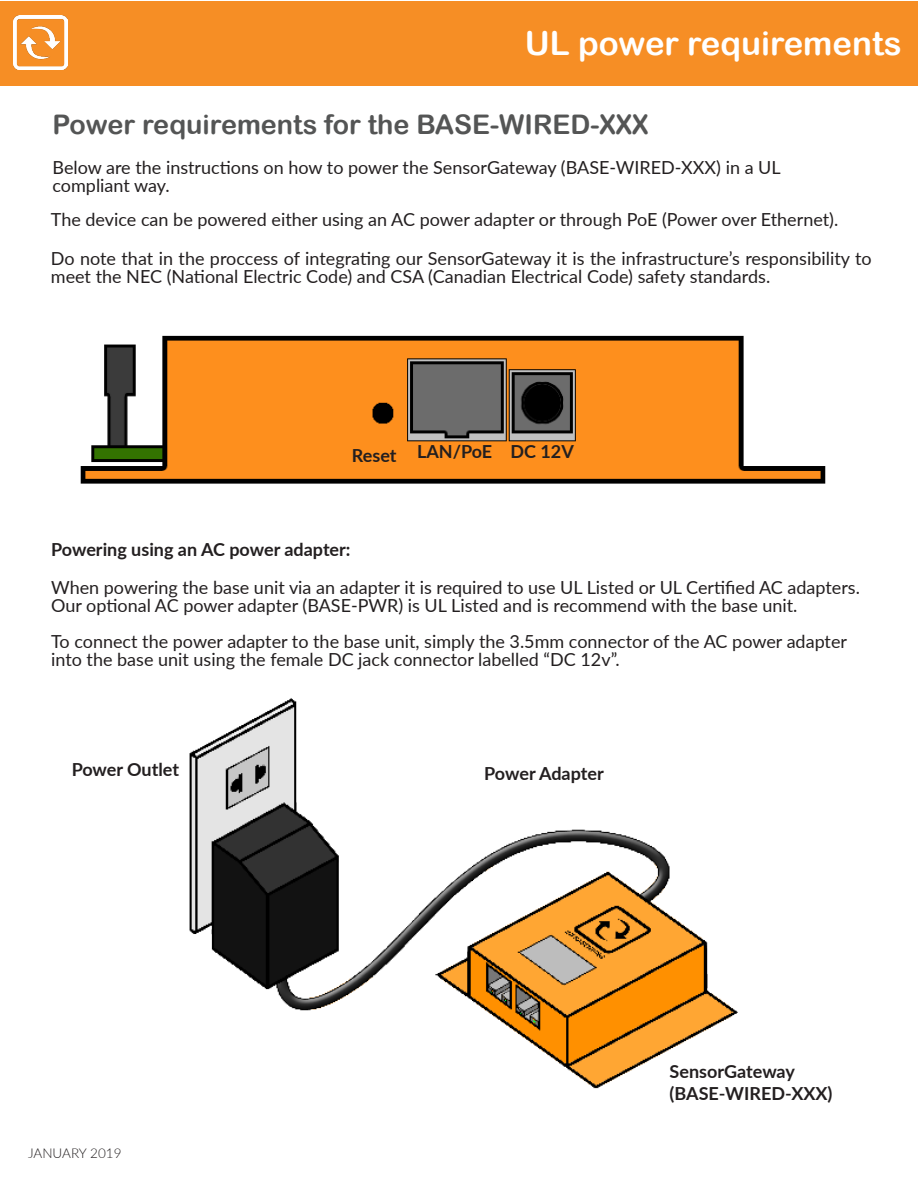
<style>
.page{position:relative;width:918px;height:1188px;background:#fff}
.page>*{position:absolute;margin:0;border:0;box-sizing:border-box;transform-origin:0 0}
.t1{font:33px "Arial Rounded MT Bold";color:#fff}
.Section_Titles{font:27px "Arial Rounded MT Bold";color:#545555}
.Paragraph_Style_2{font:18px/18px "Lato";color:#231f20}
.Paragraph_Style_2-2{font:700 18px/21.6px "Lato";color:#231f20}
.t2{font:300 13.5px "Lato";color:#231f20}
</style>
<div class="page">
<div style="left:0;top:1px;width:918px;height:84px;background:#f68e25"></div>
<img style="left:13px;top:15px;width:54px;height:55px">
<img style="left:80px;top:335px;width:746px;height:149px">
<img style="left:189px;top:698px;width:549px;height:391px">
<p class="t1" style="left:525px;top:24px;width:378px">UL power requirements</p>
<p class="Section_Titles" style="left:53px;top:108px;width:597px">Power requirements for the BASE-WIRED-XXX</p>
<p class="Paragraph_Style_2" style="left:52px;top:158px;width:730px">Below are the instructions on how to power the SensorGateway (BASE-WIRED-XXX) in a UL compliant way.</p>
<p class="Paragraph_Style_2" style="left:51px;top:210px;width:789px">The device can be powered either using an AC power adapter or through PoE (Power over Ethernet).</p>
<p class="Paragraph_Style_2" style="left:51px;top:249px;width:822px">Do note that in the proccess of integrating our SensorGateway it is the infrastructure’s responsibility to meet the NEC (National Electric Code) and CSA (Canadian Electrical Code) safety standards.</p>
<p class="Paragraph_Style_2-2" style="left:352px;top:444px;width:46px">Reset</p>
<p class="Paragraph_Style_2-2" style="left:417px;top:440px;width:77px">LAN/PoE</p>
<p class="Paragraph_Style_2-2" style="left:511px;top:440px;width:65px">DC 12V</p>
<p class="Paragraph_Style_2-2" style="left:51px;top:538px;width:301px">Powering using an AC power adapter:</p>
<p class="Paragraph_Style_2" style="left:51px;top:577px;width:810px">When powering the base unit via an adapter it is required to use UL Listed or UL Certified AC adapters.<br>Our optional AC power adapter (BASE-PWR) is UL Listed and is recommend with the base unit.</p>
<p class="Paragraph_Style_2" style="left:51px;top:631px;width:797px">To connect the power adapter to the base unit, simply the 3.5mm connector of the AC power adapter into the base unit using the female DC jack connector labelled “DC 12v”.</p>
<p class="Paragraph_Style_2-2" style="left:72px;top:757px;width:109px">Power Outlet</p>
<p class="t2" style="left:28px;top:1143px;width:95px">JANUARY 2019</p>
<p class="Paragraph_Style_2-2" style="left:484px;top:762px;width:121px">Power Adapter</p>
<p class="Paragraph_Style_2-2" style="left:670px;top:1060px;width:164px">SensorGateway (BASE-WIRED-XXX)</p>
</div>
